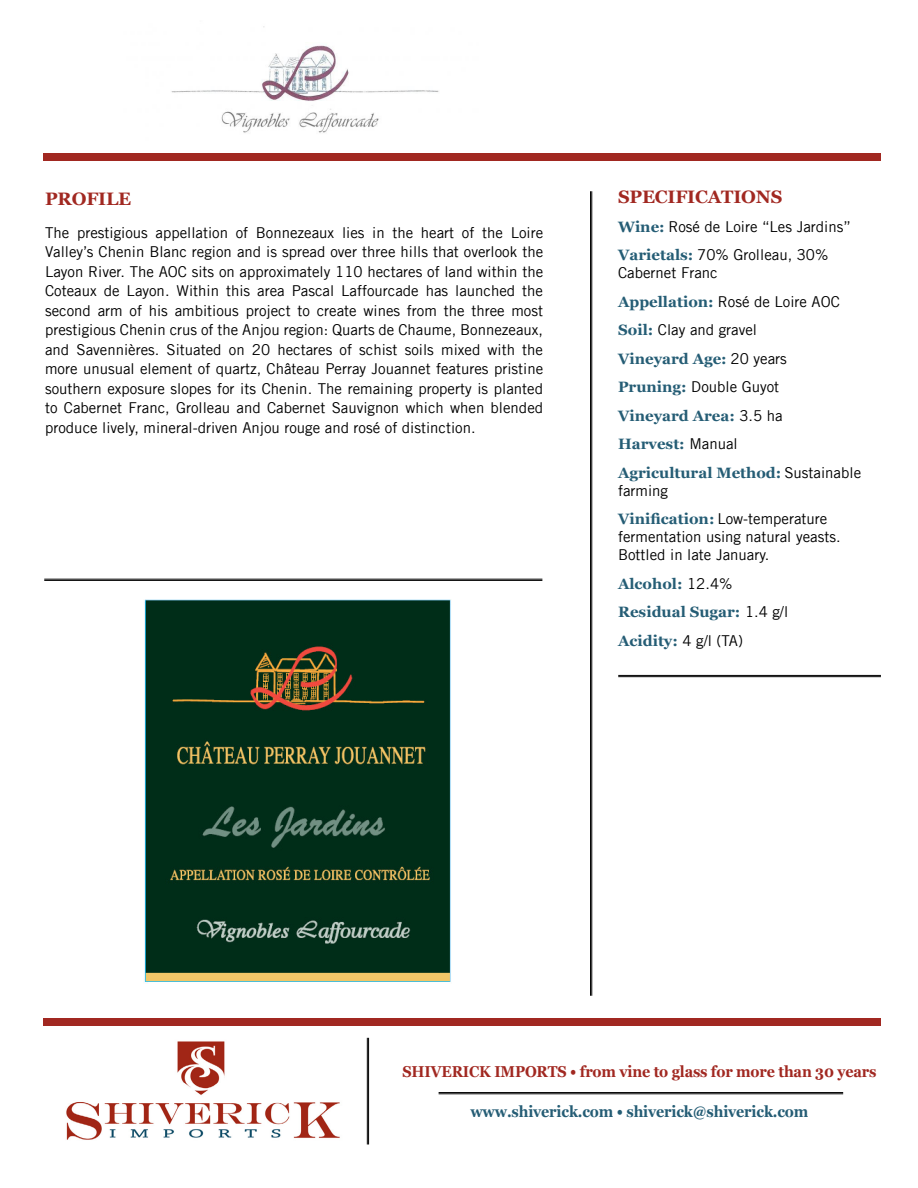
<style>
.page{position:relative;width:918px;height:1188px;background:#fff}
.page>*{position:absolute;margin:0;border:0;box-sizing:border-box;transform-origin:0 0}
.t1{font:700 18px "Georgia";letter-spacing:-.01em;color:#a12821}
.t2{font:700 15.75px "Georgia";letter-spacing:-.01em;color:#a12821;scale:.91 1}
.t3{font:700 15.75px "Georgia";letter-spacing:-.01em;color:#255d75;scale:.91 1}
.t4{font:15px/19.5px "Trade Gothic LT";color:#000}
.t5{font:700 15px/28.5px "Georgia";color:#255d75}
.s1{font-family:"Georgia";font-weight:700;color:#255d75}
.s2{font-family:"Trade Gothic LT";font-weight:400;color:#000}
</style>
<div class="page">
<img style="left:171px;top:26px;width:268px;height:107px">
<img style="left:144px;top:600px;width:307px;height:382px">
<hr style="left:618px;top:675px;width:263px;height:1px;background:#000">
<hr style="left:618px;top:676px;width:263px;height:1px;background:#000">
<hr style="left:439px;top:1092px;width:404px;height:1px;background:#000">
<hr style="left:439px;top:1094px;width:404px;height:1px;background:#000">
<div style="left:44px;top:153px;width:837px;height:7px;background:#a12821"></div>
<hr style="left:44px;top:579px;width:498px;height:1px;background:#000">
<hr style="left:44px;top:580px;width:498px;height:1px;background:#000">
<div style="left:44px;top:1018px;width:837px;height:7px;background:#a12821"></div>
<img style="left:66px;top:1041px;width:274px;height:99px">
<hr style="left:590px;top:191px;width:1px;height:805px;background:#000">
<hr style="left:592px;top:191px;width:1px;height:805px;background:#000">
<hr style="left:367px;top:1038px;width:1px;height:106px;background:#000">
<hr style="left:368px;top:1038px;width:1px;height:106px;background:#000">
<p class="t1" style="left:45px;top:185px;width:88px">PROFILE</p>
<p class="t4" style="left:45px;top:223px;width:500px;text-align:justify">The prestigious appellation of Bonnezeaux lies in the heart of the Loire Valley’s Chenin Blanc region and is spread over three hills that overlook the Layon River. The AOC sits on approximately 110 hectares of land within the Coteaux de Layon. Within this area Pascal Laffourcade has launched the second arm of his ambitious project to create wines from the three most prestigious Chenin crus of the Anjou region: Quarts de Chaume, Bonnezeaux, and Savennières. Situated on 20 hectares of schist soils mixed with the more unusual element of quartz, Château Perray Jouannet features pristine southern exposure slopes for its Chenin. The remaining property is planted to Cabernet Franc, Grolleau and Cabernet Sauvignon which when blended produce lively, mineral-driven Anjou rouge and rosé of distinction.</p>
<p class="t1" style="left:618px;top:184px;width:166px">SPECIFICATIONS</p>
<p class="t4" style="left:618px;top:212px;width:234px;line-height:28.5px"><span class="s1">Wine:</span> Rosé de Loire “Les Jardins”<br><span class="s1">Varietals:</span> 70% Grolleau, 30%</p>
<p class="t4" style="left:618px;top:259px;width:223px;line-height:28.5px">Cabernet Franc<br><span class="s1">Appellation:</span> Rosé de Loire AOC<br><span class="s1">Soil:</span> Clay and gravel</p>
<p class="t5" style="left:618px;top:344px;width:170px">Vineyard Age: <span class="s2">20 years</span></p>
<p class="t4" style="left:618px;top:377px;width:163px"><span class="s1">Pruning:</span> Double Guyot</p>
<p class="t5" style="left:618px;top:401px;width:245px">Vineyard Area: <span class="s2">3.5 ha<br></span>Harvest: <span class="s2">Manual<br></span>Agricultural Method: <span class="s2">Sustainable</span></p>
<p class="t4" style="left:618px;top:476px;width:211px;line-height:28.5px">farming<br><span class="s1">Vinification:</span> Low-temperature</p>
<p class="t4" style="left:618px;top:528px;width:224px;line-height:18px">fermentation using natural yeasts.<br>Bottled in late January.</p>
<p class="t5" style="left:618px;top:569px;width:172px">Alcohol: <span class="s2">12.4%<br></span>Residual Sugar: <span class="s2">1.4 g/l<br></span>Acidity: <span class="s2">4 g/l (TA)</span></p>
<p class="t2" style="left:402px;top:1060px;width:523px">SHIVERICK IMPORTS • from vine to glass for more than 30 years</p>
<p class="t3" style="left:470px;top:1100px;width:373px">www.shiverick.com • shiverick@shiverick.com</p>
</div>
